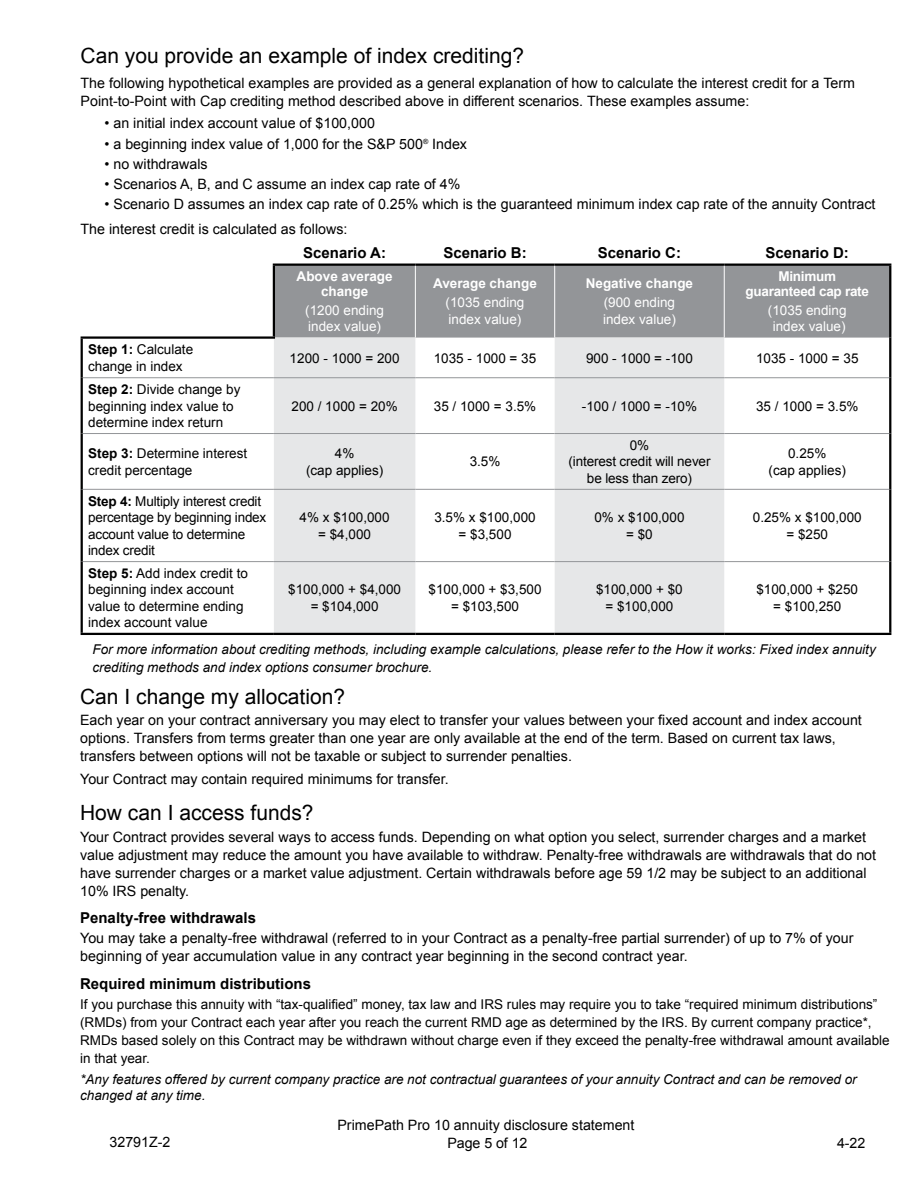
<style>
.page{position:relative;width:918px;height:1188px;background:#fff}
.page>*{position:absolute;margin:0;border:0;box-sizing:border-box;transform-origin:0 0}
.t1{font:21px "Arial";color:#000}
.t2{font:700 15px "Arial";color:#000}
.t3{font:14.25px/18px "Arial";color:#000}
.t4{font:13.5px/16.5px "Arial";color:#000;text-align:center}
.t5{font:italic 13.5px/16.5px "Arial";color:#000}
.t6{font:13.5px/16.5px "Arial";color:#fff}
.t7{font:700 13.5px/15px "Arial";color:#fff;text-align:center}
.t8{font:700 13.5px/15px "Arial";letter-spacing:-.02em;color:#fff;text-align:center}
.s1{font-weight:700}
</style>
<div class="page">
<div style="left:275px;top:266px;width:614px;height:72px;background:#939598"></div>
<svg style="left:274px;top:338px;width:450px;height:295px;fill:#e6e7e8"></svg>
<hr style="left:81px;top:336px;width:194px;height:3px;background:#000">
<hr style="left:81px;top:339px;width:2px;height:39px;background:#000">
<hr style="left:81px;top:378px;width:2px;height:56px;background:#000">
<hr style="left:81px;top:434px;width:2px;height:55px;background:#000">
<hr style="left:81px;top:489px;width:2px;height:73px;background:#000">
<hr style="left:81px;top:562px;width:2px;height:71px;background:#000">
<hr style="left:81px;top:633px;width:193px;height:2px;background:#000">
<hr style="left:274px;top:633px;width:141px;height:2px;background:#000">
<hr style="left:415px;top:633px;width:140px;height:2px;background:#000">
<hr style="left:555px;top:633px;width:169px;height:2px;background:#000">
<hr style="left:724px;top:633px;width:167px;height:2px;background:#000">
<hr style="left:889px;top:338px;width:2px;height:40px;background:#000">
<hr style="left:889px;top:378px;width:2px;height:56px;background:#000">
<hr style="left:889px;top:434px;width:2px;height:55px;background:#000">
<hr style="left:889px;top:489px;width:2px;height:73px;background:#000">
<hr style="left:889px;top:562px;width:2px;height:71px;background:#000">
<hr style="left:273px;top:266px;width:2px;height:70px;background:#000">
<hr style="left:889px;top:266px;width:2px;height:72px;background:#000">
<hr style="left:273px;top:264px;width:142px;height:2px;background:#000">
<hr style="left:415px;top:264px;width:140px;height:2px;background:#000">
<hr style="left:555px;top:264px;width:169px;height:2px;background:#000">
<hr style="left:724px;top:264px;width:167px;height:2px;background:#000">
<hr style="left:415px;top:266px;width:1px;height:72px;background:#fff">
<hr style="left:554px;top:266px;width:1px;height:72px;background:#fff">
<hr style="left:724px;top:266px;width:1px;height:72px;background:#fff">
<hr style="left:83px;top:377px;width:191px;height:1px;background:#939598">
<hr style="left:274px;top:377px;width:141px;height:1px;background:#939598">
<hr style="left:415px;top:377px;width:140px;height:1px;background:#939598">
<hr style="left:555px;top:377px;width:169px;height:1px;background:#939598">
<hr style="left:724px;top:377px;width:165px;height:1px;background:#939598">
<hr style="left:83px;top:433px;width:191px;height:1px;background:#939598">
<hr style="left:274px;top:433px;width:141px;height:1px;background:#939598">
<hr style="left:415px;top:433px;width:140px;height:1px;background:#939598">
<hr style="left:555px;top:433px;width:169px;height:1px;background:#939598">
<hr style="left:724px;top:433px;width:165px;height:1px;background:#939598">
<hr style="left:83px;top:489px;width:191px;height:1px;background:#939598">
<hr style="left:274px;top:489px;width:141px;height:1px;background:#939598">
<hr style="left:415px;top:489px;width:140px;height:1px;background:#939598">
<hr style="left:555px;top:489px;width:169px;height:1px;background:#939598">
<hr style="left:724px;top:489px;width:165px;height:1px;background:#939598">
<hr style="left:83px;top:561px;width:191px;height:1px;background:#939598">
<hr style="left:274px;top:561px;width:141px;height:1px;background:#939598">
<hr style="left:415px;top:561px;width:140px;height:1px;background:#939598">
<hr style="left:555px;top:561px;width:169px;height:1px;background:#939598">
<hr style="left:724px;top:561px;width:165px;height:1px;background:#939598">
<h1 class="t1" style="left:81px;top:42px;width:445px">Can you provide an example of index crediting?</h1>
<p class="t3" style="left:81px;top:74px;width:776px">The following hypothetical examples are provided as a general explanation of how to calculate the interest credit for a Term<br>Point-to-Point with Cap crediting method described above in different scenarios. These examples assume:</p>
<p class="t3" style="left:105px;top:114px;width:272px">• an initial index account value of $100,000</p>
<p class="t3" style="left:105px;top:135px;width:364px">• a beginning index value of 1,000 for the S&amp;P 500<sup>®</sup> Index</p>
<p class="t3" style="left:105px;top:155px;width:105px">• no withdrawals</p>
<p class="t3" style="left:105px;top:175px;width:357px">• Scenarios A, B, and C assume an index cap rate of 4%</p>
<p class="t3" style="left:81px;top:192px;width:796px;line-height:24.8px;text-indent:24px">• Scenario D assumes an index cap rate of 0.25% which is the guaranteed minimum index cap rate of the annuity Contract<br>The interest credit is calculated as follows:</p>
<p class="t2" style="left:303px;top:243px;width:84px">Scenario A:</p>
<p class="t2" style="left:443px;top:243px;width:85px">Scenario B:</p>
<p class="t2" style="left:598px;top:243px;width:85px">Scenario C:</p>
<p class="t2" style="left:766px;top:243px;width:85px">Scenario D:</p>
<p class="t7" style="left:297px;top:269px;width:98px">Above average change</p>
<p class="t6" style="left:305px;top:302px;width:80px">(1200 ending index value)</p>
<p class="t8" style="left:746px;top:269px;width:125px">Minimum guaranteed cap rate</p>
<p class="t6" style="left:768px;top:302px;width:80px;text-align:center">(1035 ending index value)</p>
<p class="t7" style="left:433px;top:277px;width:105px">Average change</p>
<p class="t6" style="left:446px;top:294px;width:80px">(1035 ending index value)</p>
<p class="t7" style="left:586px;top:277px;width:109px">Negative change</p>
<p class="t6" style="left:603px;top:294px;width:74px">(900 ending index value)</p>
<p class="t4" style="left:88px;top:341px;width:107px;text-align:left"><span class="s1">Step 1:</span> Calculate change in index</p>
<p class="t4" style="left:290px;top:350px;width:111px">1200 - 1000 = 200</p>
<p class="t4" style="left:434px;top:350px;width:104px">1035 - 1000 = 35</p>
<p class="t4" style="left:586px;top:350px;width:108px">900 - 1000 = -100</p>
<p class="t4" style="left:756px;top:350px;width:104px">1035 - 1000 = 35</p>
<p class="t4" style="left:88px;top:381px;width:154px;text-align:left"><span class="s1">Step 2:</span> Divide change by beginning index value to determine index return</p>
<p class="t4" style="left:292px;top:398px;width:108px">200 / 1000 = 20%</p>
<p class="t4" style="left:434px;top:398px;width:104px">35 / 1000 = 3.5%</p>
<p class="t4" style="left:582px;top:398px;width:117px">-100 / 1000 = -10%</p>
<p class="t4" style="left:756px;top:398px;width:104px">35 / 1000 = 3.5%</p>
<p class="t4" style="left:88px;top:445px;width:161px;text-align:left"><span class="s1">Step 3:</span> Determine interest credit percentage</p>
<p class="t4" style="left:306px;top:445px;width:79px">4%<br>(cap applies)</p>
<p class="t4" style="left:470px;top:453px;width:32px">3.5%</p>
<p class="t4" style="left:568px;top:437px;width:144px">0%<br>(interest credit will never be less than zero)</p>
<p class="t4" style="left:769px;top:445px;width:79px">0.25%<br>(cap applies)</p>
<p class="t4" style="left:88px;top:493px;width:180px;text-align:left"><span class="s1">Step 4:</span> Multiply interest credit percentage by beginning index account value to determine index credit</p>
<p class="t4" style="left:300px;top:509px;width:92px">4% x $100,000 = $4,000</p>
<p class="t4" style="left:434px;top:509px;width:103px">3.5% x $100,000 = $3,500</p>
<p class="t4" style="left:594px;top:509px;width:92px">0% x $100,000 = $0</p>
<p class="t4" style="left:753px;top:509px;width:110px">0.25% x $100,000 = $250</p>
<p class="t4" style="left:88px;top:565px;width:161px;text-align:left"><span class="s1">Step 5:</span> Add index credit to beginning index account value to determine ending index account value</p>
<p class="t4" style="left:288px;top:582px;width:114px">$100,000 + $4,000 = $104,000</p>
<p class="t4" style="left:429px;top:582px;width:114px">$100,000 + $3,500 = $103,500</p>
<p class="t4" style="left:596px;top:582px;width:88px">$100,000 + $0 = $100,000</p>
<p class="t4" style="left:756px;top:582px;width:103px">$100,000 + $250 = $100,250</p>
<p class="t5" style="left:93px;top:640px;width:785px;line-height:18px">For more information about crediting methods, including example calculations, please refer to the How it works: Fixed index annuity crediting methods and index options consumer brochure.</p>
<h1 class="t1" style="left:80px;top:683px;width:266px">Can I change my allocation?</h1>
<p class="t3" style="left:80px;top:711px;width:783px">Each year on your contract anniversary you may elect to transfer your values between your fixed account and index account options. Transfers from terms greater than one year are only available at the end of the term. Based on current tax laws, transfers between options will not be taxable or subject to surrender penalties.</p>
<p class="t3" style="left:80px;top:771px;width:370px">Your Contract may contain required minimums for transfer.</p>
<h1 class="t1" style="left:80px;top:799px;width:235px">How can I access funds?</h1>
<p class="t3" style="left:80px;top:828px;width:798px">Your Contract provides several ways to access funds. Depending on what option you select, surrender charges and a market value adjustment may reduce the amount you have available to withdraw. Penalty-free withdrawals are withdrawals that do not have surrender charges or a market value adjustment. Certain withdrawals before age 59 1/2 may be subject to an additional 10% IRS penalty.</p>
<p class="t2" style="left:80px;top:907px;width:177px">Penalty-free withdrawals</p>
<p class="t3" style="left:80px;top:929px;width:775px">You may take a penalty-free withdrawal (referred to in your Contract as a penalty-free partial surrender) of up to 7% of your beginning of year accumulation value in any contract year beginning in the second contract year.</p>
<p class="t2" style="left:80px;top:974px;width:232px">Required minimum distributions</p>
<p class="t4" style="left:80px;top:995px;width:811px;line-height:18px;text-align:left">If you purchase this annuity with “tax-qualified” money, tax law and IRS rules may require you to take “required minimum distributions” (RMDs) from your Contract each year after you reach the current RMD age as determined by the IRS. By current company practice*, RMDs based solely on this Contract may be withdrawn without charge even if they exceed the penalty-free withdrawal amount available in that year.</p>
<p class="t5" style="left:80px;top:1071px;width:778px">*Any features offered by current company practice are not contractual guarantees of your annuity Contract and can be removed or changed at any time.</p>
<p class="t3" style="left:337px;top:1116px;width:298px">PrimePath Pro 10 annuity disclosure statement</p>
<p class="t3" style="left:110px;top:1134px;width:62px">32791Z-2</p>
<p class="t3" style="left:448px;top:1134px;width:82px">Page 5 of 12</p>
<p class="t3" style="left:837px;top:1134px;width:30px">4-22</p>
</div>
